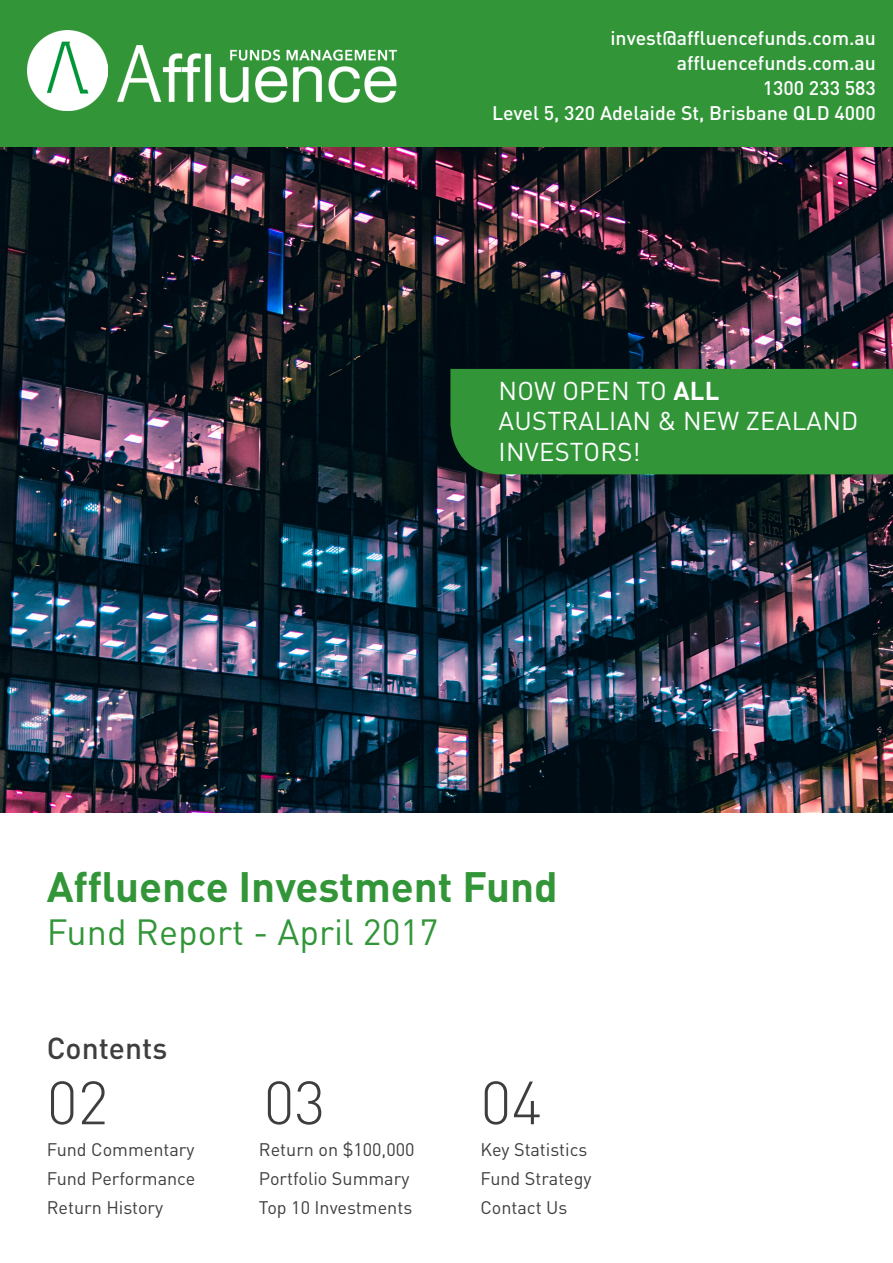
<style>
.page{position:relative;width:893px;height:1263px;background:#fff}
.page>*{position:absolute;margin:0;border:0;box-sizing:border-box;transform-origin:0 0}
.Aff_H1{font:300 60px "DIN Pro";color:#3e3e3f}
.Aff_H1-2{font:700 42px "DIN Pro";color:#329639}
.Aff_H1-3{font:36px "DIN Pro";color:#329639}
.Aff_H1-4{font:500 30px "DIN Pro";color:#3e3e3f}
.Aff_H1-5{font:25.5px/30.6px "DIN Pro";letter-spacing:.01em;color:#fff}
.Aff_body_10_5pt_Blac{font:500 19.5px "DIN Pro";color:#fff}
.Aff_H1-6{font:18px "DIN Pro";color:#3e3e3f}
.s1{font-weight:700}
</style>
<div class="page">
<img style="left:0;top:147px;width:893px;height:666px">
<div style="left:0;top:0;width:893px;height:147px;background:#329639"></div>
<div style="left:450px;top:369px;width:443px;height:105px;background:#329639"></div>
<img style="left:28px;top:30px;width:79px;height:80px">
<img style="left:117px;top:45px;width:280px;height:58px">
<p class="Aff_body_10_5pt_Blac" style="left:610px;top:25px;width:267px">invest@affluencefunds.com.au</p>
<p class="Aff_body_10_5pt_Blac" style="left:677px;top:50px;width:201px">affluencefunds.com.au</p>
<p class="Aff_body_10_5pt_Blac" style="left:763px;top:75px;width:115px">1300 233 583</p>
<p class="Aff_body_10_5pt_Blac" style="left:492px;top:100px;width:385px">Level 5, 320 Adelaide St, Brisbane QLD 4000</p>
<p class="Aff_H1-5" style="left:499px;top:374px;width:361px">NOW OPEN TO <span class="s1">ALL<br></span>AUSTRALIAN &amp; NEW ZEALAND<br>INVESTORS!</p>
<p class="Aff_H1-2" style="left:47px;top:858px;width:512px">Affluence Investment Fund</p>
<p class="Aff_H1-3" style="left:47px;top:907px;width:393px">Fund Report - April 2017</p>
<p class="Aff_H1-4" style="left:47px;top:1027px;width:122px">Contents</p>
<p class="Aff_H1" style="left:47px;top:1062px;width:63px">02</p>
<p class="Aff_H1" style="left:264px;top:1062px;width:63px">03</p>
<p class="Aff_H1" style="left:480px;top:1062px;width:63px">04</p>
<p class="Aff_H1-6" style="left:47px;top:1137px;width:149px">Fund Commentary</p>
<p class="Aff_H1-6" style="left:47px;top:1166px;width:150px">Fund Performance</p>
<p class="Aff_H1-6" style="left:47px;top:1195px;width:118px">Return History</p>
<p class="Aff_H1-6" style="left:259px;top:1137px;width:157px">Return on $100,000</p>
<p class="Aff_H1-6" style="left:259px;top:1166px;width:152px">Portfolio Summary</p>
<p class="Aff_H1-6" style="left:259px;top:1195px;width:155px">Top 10 Investments</p>
<p class="Aff_H1-6" style="left:480px;top:1137px;width:109px">Key Statistics</p>
<p class="Aff_H1-6" style="left:480px;top:1166px;width:113px">Fund Strategy</p>
<p class="Aff_H1-6" style="left:480px;top:1195px;width:88px">Contact Us</p>
</div>
